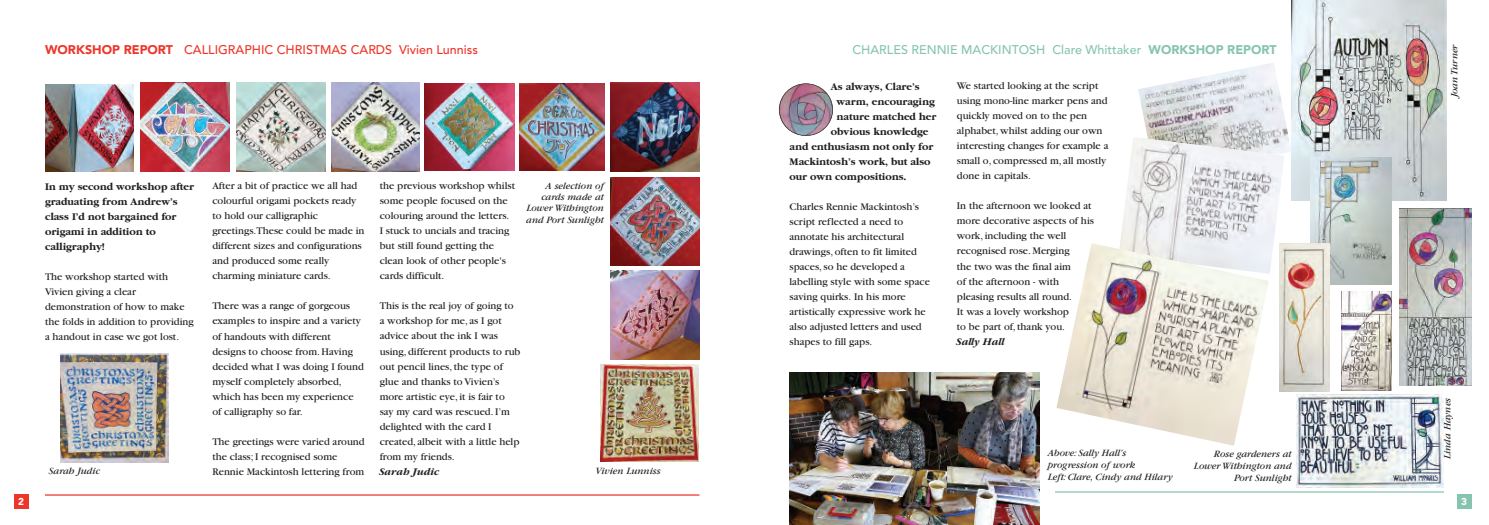
<style>
.page{position:relative;width:1489px;height:525px;background:#fff}
.page>*{position:absolute;margin:0;border:0;box-sizing:border-box;transform-origin:0 0}
.t1{font:500 12.5px "Avenir";color:#ee3529}
.t2{font:500 12.5px "Avenir";color:#87c4b0}
.t3{font:10.62px/15px "Garamond";color:#231f20}
.t4{font:700 10.62px/15px "Garamond";color:#231f20}
.t5{font:italic 700 10.62px "Garamond";color:#231f20}
.t6{font:italic 10px/12px "Garamond";color:#231f20;text-align:right}
.t7{font:900 10px "Avenir";color:#fff}
.s1{font-weight:900}
</style>
<div class="page">
<hr style="left:1055px;top:491px;width:388px;height:1px;background:#87c4b0">
<div style="left:1456px;top:494px;width:14px;height:14px;background:#87c4b0"></div>
<img style="left:1291px;top:0;width:155px;height:200px">
<img style="left:779px;top:84px;width:53px;height:52px;border-radius:50%">
<div style="left:778px;top:83px;width:55px;height:53px;border:1px solid #231f20;border-radius:50%"></div>
<img style="left:789px;top:372px;width:250px;height:152px">
<img style="left:1399px;top:208px;width:72px;height:177px">
<img style="left:1341px;top:291px;width:50px;height:99px">
<img style="left:1310px;top:157px;width:80px;height:127px">
<img style="left:1279px;top:243px;width:50px;height:148px">
<img style="left:1296px;top:394px;width:147px;height:93px">
<svg style="left:1138px;top:63px;width:153px;height:211px"></svg>
<img style="left:1120px;top:137px;width:164px;height:137px">
<img style="left:1056px;top:243px;width:212px;height:202px">
<hr style="left:45px;top:494px;width:654px;height:1px;background:#ee3529">
<div style="left:14px;top:494px;width:14px;height:14px;background:#ee3529"></div>
<img style="left:45px;top:84px;width:89px;height:87px">
<img style="left:141px;top:83px;width:88px;height:88px">
<img style="left:236px;top:83px;width:89px;height:88px">
<img style="left:331px;top:83px;width:89px;height:88px">
<img style="left:520px;top:83px;width:84px;height:88px">
<img style="left:611px;top:83px;width:88px;height:88px">
<img style="left:611px;top:178px;width:88px;height:88px">
<img style="left:425px;top:84px;width:89px;height:86px">
<img style="left:611px;top:270px;width:88px;height:89px">
<img style="left:60px;top:353px;width:108px;height:109px">
<svg style="left:600px;top:364px;width:99px;height:98px"></svg>
<img style="left:600px;top:364px;width:98px;height:97px">
<p class="t1" style="left:45px;top:39px;width:434px"><span class="s1">WORKSHOP REPORT</span> CALLIGRAPHIC CHRISTMAS CARDS Vivien Lunniss</p>
<p class="t7" style="left:18px;top:492px;width:7px">2</p>
<p class="t3" style="left:380px;top:179px;width:137px">the previous workshop whilst some people focused on the colouring around the letters.<br>I stuck to uncials and tracing but still found getting the clean look of other people's cards difficult.</p>
<p class="t3" style="left:380px;top:299px;width:142px">This is the real joy of going to a workshop for me, as I got advice about the ink I was using, different products to rub out pencil lines, the type of glue and thanks to Vivien’s more artistic eye, it is fair to say my card was rescued. I’m delighted with the card I created, albeit with a little help from my friends.</p>
<p class="t5" style="left:380px;top:464px;width:62px">Sarah Judic</p>
<p class="t3" style="left:212px;top:179px;width:154px">After a bit of practice we all had colourful origami pockets ready to hold our calligraphic greetings.These could be made in different sizes and configurations and produced some really charming miniature cards.</p>
<p class="t3" style="left:212px;top:299px;width:153px">There was a range of gorgeous examples to inspire and a variety of handouts with different designs to choose from. Having decided what I was doing I found myself completely absorbed, which has been my experience of calligraphy so far.</p>
<p class="t3" style="left:212px;top:434px;width:154px">The greetings were varied around the class; I recognised some<br>Rennie Mackintosh lettering from</p>
<p class="t4" style="left:45px;top:178px;width:150px">In my second workshop after graduating from Andrew’s class I’d not bargained for origami in addition to calligraphy!</p>
<p class="t3" style="left:45px;top:270px;width:150px">The workshop started with<br>Vivien giving a clear demonstration of how to make the folds in addition to providing a handout in case we got lost.</p>
<p class="t6" style="left:526px;top:181px;width:79px;line-height:11.2px">A selection of cards made at<br>Lower Withington and Port Sunlight</p>
<p class="t6" style="left:49px;top:466px;width:52px">Sarah Judic</p>
<p class="t6" style="left:595px;top:466px;width:66px">Vivien Lunniss</p>
<p class="t2" style="left:852px;top:39px;width:426px">CHARLES RENNIE MACKINTOSH Clare Whittaker <span class="s1">WORKSHOP REPORT</span></p>
<p class="t4" style="left:830px;top:78px;width:90px">As always, Clare’s</p>
<p class="t4" style="left:836px;top:93px;width:100px">warm, encouraging</p>
<p class="t4" style="left:836px;top:108px;width:101px">nature matched her</p>
<p class="t4" style="left:830px;top:123px;width:99px">obvious knowledge</p>
<p class="t4" style="left:789px;top:138px;width:145px">and enthusiasm not only for</p>
<p class="t4" style="left:789px;top:153px;width:143px">Mackintosh’s work, but also</p>
<p class="t4" style="left:789px;top:168px;width:119px">our own compositions.</p>
<p class="t3" style="left:789px;top:200px;width:142px">Charles Rennie Mackintosh’s script reflected a need to annotate his architectural drawings, often to fit limited spaces, so he developed a labelling style with some space saving quirks. In his more artistically expressive work he also adjusted letters and used shapes to fill gaps.</p>
<p class="t3" style="left:956px;top:79px;width:153px">We started looking at the script using mono-line marker pens and quickly moved on to the pen alphabet, whilst adding our own interesting changes for example a small o, compressed m, all mostly done in capitals.</p>
<p class="t3" style="left:956px;top:199px;width:139px">In the afternoon we looked at more decorative aspects of his work, including the well recognised rose. Merging<br>the two was the final aim<br>of the afternoon - with pleasing results all round.<br>It was a lovely workshop<br>to be part of, thank you.</p>
<p class="t5" style="left:956px;top:334px;width:50px">Sally Hall</p>
<p class="t6" style="left:1047px;top:447px;width:126px;text-align:left">Above: Sally Hall’s progression of work<br>Left: Clare, Cindy and Hilary</p>
<p class="t6" style="left:1193px;top:448px;width:99px">Rose gardeners at<br>Lower Withington and<br>Port Sunlight</p>
<p class="t6" style="left:1448px;top:97px;width:54px;rotate:-90deg">Joan Turner</p>
<p class="t6" style="left:1442px;top:458px;width:62px;rotate:-90deg">Linda Haynes</p>
<p class="t7" style="left:1460px;top:493px;width:7px">3</p>
</div>
